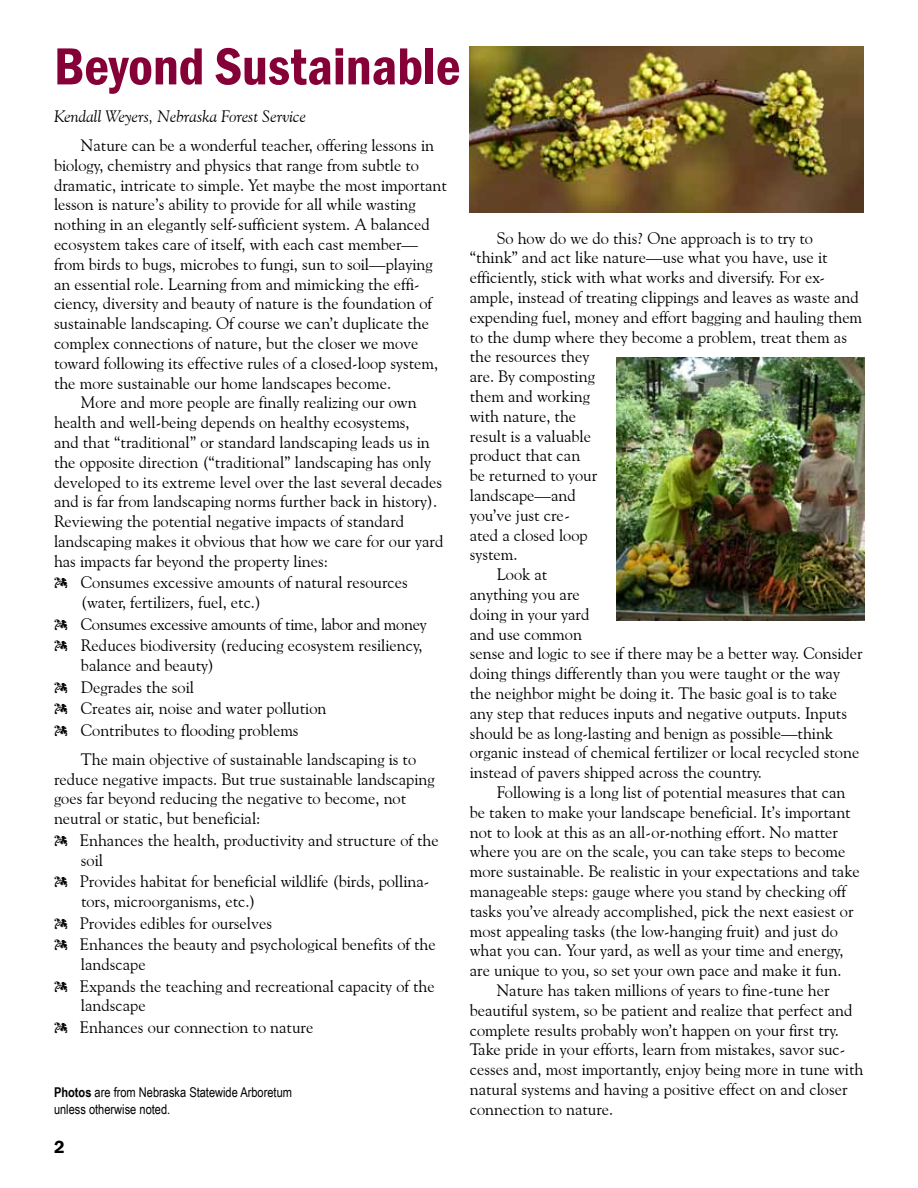
<style>
.page{position:relative;width:918px;height:1188px;background:#fff}
.page>*{position:absolute;margin:0;border:0;box-sizing:border-box;transform-origin:0 0}
.t1{font:600 condensed 54px "Franklin Gothic";color:#860038}
.t2{font:600 18px "Franklin Gothic";color:#000}
.t3{font:16.5px/21.6px "Goudy Old Style BT";color:#000}
.t4{font:italic 16.5px "Goudy Old Style BT";color:#000}
.t5{font:13.5px/16.2px "Arial Narrow";color:#000}
.s1{font-weight:700}
</style>
<div class="page">
<img style="left:616px;top:358px;width:249px;height:262px">
<img style="left:470px;top:46px;width:393px;height:167px">
<h1 class="t1" style="left:54px;top:30px;width:408px">Beyond Sustainable</h1>
<p class="t4" style="left:54px;top:106px;width:253px">Kendall Weyers, Nebraska Forest Service</p>
<p class="t3" style="left:81px;top:134px;width:355px">Nature can be a wonderful teacher, offering lessons in</p>
<p class="t3" style="left:54px;top:154px;width:366px">biology, chemistry and physics that range from subtle to</p>
<p class="t3" style="left:54px;top:174px;width:394px">dramatic, intricate to simple. Yet maybe the most important</p>
<p class="t3" style="left:54px;top:194px;width:363px">lesson is nature’s ability to provide for all while wasting</p>
<p class="t3" style="left:54px;top:213px;width:377px">nothing in an elegantly self-sufficient system. A balanced</p>
<p class="t3" style="left:54px;top:233px;width:366px">ecosystem takes care of itself, with each cast member—</p>
<p class="t3" style="left:54px;top:253px;width:380px">from birds to bugs, microbes to fungi, sun to soil—playing</p>
<p class="t3" style="left:54px;top:273px;width:367px">an essential role. Learning from and mimicking the effi-</p>
<p class="t3" style="left:54px;top:293px;width:380px">ciency, diversity and beauty of nature is the foundation of</p>
<p class="t3" style="left:54px;top:312px;width:377px">sustainable landscaping. Of course we can’t duplicate the</p>
<p class="t3" style="left:54px;top:332px;width:366px">complex connections of nature, but the closer we move</p>
<p class="t3" style="left:54px;top:352px;width:386px">toward following its effective rules of a closed-loop system,</p>
<p class="t3" style="left:54px;top:372px;width:339px">the more sustainable our home landscapes become.</p>
<p class="t3" style="left:81px;top:392px;width:337px">More and more people are finally realizing our own</p>
<p class="t3" style="left:54px;top:411px;width:357px">health and well-being depends on healthy ecosystems,</p>
<p class="t3" style="left:54px;top:431px;width:377px">and that “traditional” or standard landscaping leads us in</p>
<p class="t3" style="left:54px;top:451px;width:379px">the opposite direction (“traditional” landscaping has only</p>
<p class="t3" style="left:54px;top:471px;width:390px">developed to its extreme level over the last several decades</p>
<p class="t3" style="left:54px;top:491px;width:385px">and is far from landscaping norms further back in history).</p>
<p class="t3" style="left:54px;top:510px;width:352px">Reviewing the potential negative impacts of standard</p>
<p class="t3" style="left:54px;top:530px;width:391px">landscaping makes it obvious that how we care for our yard</p>
<p class="t3" style="left:54px;top:550px;width:276px">has impacts far beyond the property lines:</p>
<p class="t3" style="left:81px;top:572px;width:328px;line-height:19.8px">Consumes excessive amounts of natural resources (water, fertilizers, fuel, etc.)</p>
<p class="t3" style="left:81px;top:613px;width:347px">Consumes excessive amounts of time, labor and money<br>Reduces biodiversity (reducing ecosystem resiliency,</p>
<p class="t3" style="left:81px;top:654px;width:247px">balance and beauty)<br>Degrades the soil<br>Creates air, noise and water pollution<br>Contributes to flooding problems</p>
<p class="t3" style="left:54px;top:749px;width:382px;line-height:19.8px;text-indent:27px">The main objective of sustainable landscaping is to reduce negative impacts. But true sustainable landscaping goes far beyond reducing the negative to become, not neutral or static, but beneficial:</p>
<p class="t3" style="left:80px;top:830px;width:360px;line-height:19.8px">Enhances the health, productivity and structure of the soil</p>
<p class="t3" style="left:80px;top:871px;width:351px;line-height:19.8px">Provides habitat for beneficial wildlife (birds, pollina&shy;tors, microorganisms, etc.)</p>
<p class="t3" style="left:80px;top:912px;width:357px">Provides edibles for ourselves<br>Enhances the beauty and psychological benefits of the</p>
<p class="t3" style="left:80px;top:953px;width:356px">landscape<br>Expands the teaching and recreational capacity of the</p>
<p class="t3" style="left:80px;top:995px;width:235px">landscape<br>Enhances our connection to nature</p>
<p class="t5" style="left:54px;top:1084px;width:240px"><span class="s1">Photos</span> are from Nebraska Statewide Arboretum unless otherwise noted.</p>
<p class="t2" style="left:54px;top:1136px;width:12px">2</p>
<p class="t3" style="left:497px;top:227px;width:318px">So how do we do this? One approach is to try to</p>
<p class="t3" style="left:470px;top:247px;width:359px">“think” and act like nature—use what you have, use it</p>
<p class="t3" style="left:470px;top:266px;width:357px">efficiently, stick with what works and diversify. For ex-</p>
<p class="t3" style="left:470px;top:286px;width:391px">ample, instead of treating clippings and leaves as waste and</p>
<p class="t3" style="left:470px;top:306px;width:394px">expending fuel, money and effort bagging and hauling them</p>
<p class="t3" style="left:470px;top:326px;width:379px">to the dump where they become a problem, treat them as</p>
<p class="t3" style="left:470px;top:346px;width:121px">the resources they</p>
<p class="t3" style="left:470px;top:365px;width:127px">are. By composting</p>
<p class="t3" style="left:470px;top:385px;width:122px">them and working</p>
<p class="t3" style="left:470px;top:405px;width:108px">with nature, the</p>
<p class="t3" style="left:470px;top:425px;width:123px">result is a valuable</p>
<p class="t3" style="left:470px;top:445px;width:112px">product that can</p>
<p class="t3" style="left:470px;top:464px;width:129px">be returned to your</p>
<p class="t3" style="left:470px;top:484px;width:108px">landscape—and</p>
<p class="t3" style="left:470px;top:504px;width:102px">you’ve just cre-</p>
<p class="t3" style="left:470px;top:524px;width:119px">ated a closed loop</p>
<p class="t3" style="left:470px;top:544px;width:49px">system.</p>
<p class="t3" style="left:497px;top:563px;width:52px">Look at</p>
<p class="t3" style="left:470px;top:583px;width:112px">anything you are</p>
<p class="t3" style="left:470px;top:603px;width:121px">doing in your yard</p>
<p class="t3" style="left:470px;top:623px;width:114px">and use common</p>
<p class="t3" style="left:470px;top:643px;width:395px">sense and logic to see if there may be a better way. Consider</p>
<p class="t3" style="left:470px;top:662px;width:372px">doing things differently than you were taught or the way</p>
<p class="t3" style="left:470px;top:682px;width:369px">the neighbor might be doing it. The basic goal is to take</p>
<p class="t3" style="left:470px;top:702px;width:379px">any step that reduces inputs and negative outputs. Inputs</p>
<p class="t3" style="left:470px;top:722px;width:365px">should be as long-lasting and benign as possible—think</p>
<p class="t3" style="left:470px;top:742px;width:391px">organic instead of chemical fertilizer or local recycled stone</p>
<p class="t3" style="left:470px;top:761px;width:294px">instead of pavers shipped across the country.</p>
<p class="t3" style="left:497px;top:781px;width:350px">Following is a long list of potential measures that can</p>
<p class="t3" style="left:470px;top:801px;width:382px">be taken to make your landscape beneficial. It’s important</p>
<p class="t3" style="left:470px;top:821px;width:370px">not to look at this as an all-or-nothing effort. No matter</p>
<p class="t3" style="left:470px;top:841px;width:377px">where you are on the scale, you can take steps to become</p>
<p class="t3" style="left:470px;top:860px;width:391px">more sustainable. Be realistic in your expectations and take</p>
<p class="t3" style="left:470px;top:880px;width:378px">manageable steps: gauge where you stand by checking off</p>
<p class="t3" style="left:470px;top:900px;width:385px">tasks you’ve already accomplished, pick the next easiest or</p>
<p class="t3" style="left:470px;top:920px;width:370px">most appealing tasks (the low-hanging fruit) and just do</p>
<p class="t3" style="left:470px;top:940px;width:375px">what you can. Your yard, as well as your time and energy,</p>
<p class="t3" style="left:470px;top:959px;width:373px">are unique to you, so set your own pace and make it fun.</p>
<p class="t3" style="left:497px;top:979px;width:334px">Nature has taken millions of years to fine-tune her</p>
<p class="t3" style="left:470px;top:999px;width:384px">beautiful system, so be patient and realize that perfect and</p>
<p class="t3" style="left:470px;top:1019px;width:371px">complete results probably won’t happen on your first try.</p>
<p class="t3" style="left:470px;top:1039px;width:377px">Take pride in your efforts, learn from mistakes, savor suc-</p>
<p class="t3" style="left:470px;top:1058px;width:395px">cesses and, most importantly, enjoy being more in tune with</p>
<p class="t3" style="left:470px;top:1078px;width:379px">natural systems and having a positive effect on and closer</p>
<p class="t3" style="left:470px;top:1098px;width:145px">connection to nature.</p>
</div>
